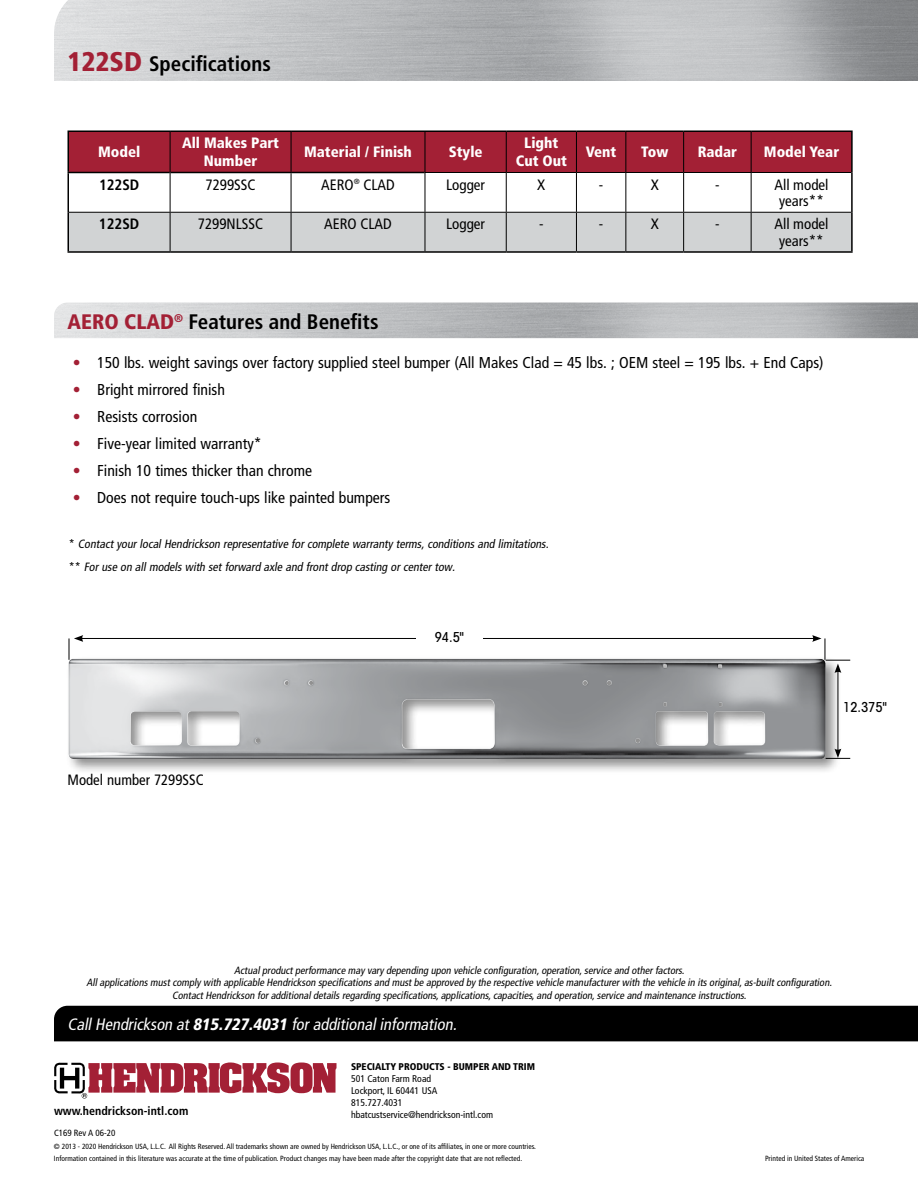
<style>
.page{position:relative;width:918px;height:1188px;background:#fff}
.page>*{position:absolute;margin:0;border:0;box-sizing:border-box;transform-origin:0 0}
.t1{font:700 condensed 21px "Frutiger LT Std";color:#000}
.t2{font:italic condensed 16.5px "Frutiger LT Std";color:#fff}
.t3{font:condensed 15.75px "Frutiger LT Std";color:#000}
.t4{font:condensed 15px/16.5px "Frutiger LT Std";color:#000;text-align:center}
.t5{font:900 condensed 15px/18px "Frutiger LT Std";color:#fff;text-align:center}
.t6{font:700 condensed 15px "Frutiger LT Std";color:#000}
.t7{font:500 condensed 13.5px "ITC Avant Garde Std";color:#000}
.t8{font:italic condensed 12px/22.5px "Frutiger LT Std";color:#000}
.t9{font:700 condensed 12px "Frutiger LT Std";color:#000}
.t10{font:italic condensed 10.5px/12.6px "Frutiger LT Std";color:#000;text-align:center}
.t11{font:condensed 9.75px/12px "Frutiger LT Std";color:#000}
.t12{font:900 condensed 9.75px "Frutiger LT Std";color:#000}
.t13{font:condensed 9px "Frutiger LT Std";color:#000}
.t14{font:condensed 7.5px "Frutiger LT Std";color:#000}
.s1{font-weight:900;font-size:27px;color:#a32035}
.s2{font-weight:900;color:#a32035}
.s3{color:#a32035}
.s4{font-style:normal}
.s5{font-weight:900}
</style>
<div class="page">
<div style="left:69px;top:132px;width:782px;height:40px;background:#a32035"></div>
<div style="left:69px;top:213px;width:782px;height:38px;background:#d1d3d4"></div>
<hr style="left:68px;top:173px;width:1px;height:39px;background:#000">
<hr style="left:68px;top:212px;width:1px;height:39px;background:#000">
<hr style="left:291px;top:173px;width:1px;height:39px;background:#000">
<hr style="left:69px;top:212px;width:101px;height:1px;background:#000">
<hr style="left:170px;top:212px;width:121px;height:1px;background:#000">
<hr style="left:291px;top:212px;width:134px;height:1px;background:#000">
<hr style="left:291px;top:213px;width:1px;height:38px;background:#000">
<hr style="left:291px;top:132px;width:1px;height:40px;background:#000">
<hr style="left:68px;top:130px;width:102px;height:2px;background:#000">
<hr style="left:68px;top:132px;width:1px;height:40px;background:#000">
<hr style="left:68px;top:172px;width:102px;height:1px;background:#000">
<hr style="left:170px;top:172px;width:121px;height:1px;background:#000">
<hr style="left:291px;top:172px;width:134px;height:1px;background:#000">
<hr style="left:425px;top:173px;width:1px;height:39px;background:#000">
<hr style="left:506px;top:173px;width:1px;height:39px;background:#000">
<hr style="left:576px;top:173px;width:1px;height:39px;background:#000">
<hr style="left:625px;top:173px;width:1px;height:39px;background:#000">
<hr style="left:683px;top:173px;width:1px;height:39px;background:#000">
<hr style="left:751px;top:173px;width:1px;height:39px;background:#000">
<hr style="left:425px;top:212px;width:81px;height:1px;background:#000">
<hr style="left:425px;top:213px;width:1px;height:38px;background:#000">
<hr style="left:506px;top:212px;width:70px;height:1px;background:#000">
<hr style="left:506px;top:213px;width:1px;height:38px;background:#000">
<hr style="left:576px;top:212px;width:50px;height:1px;background:#000">
<hr style="left:576px;top:213px;width:1px;height:38px;background:#000">
<hr style="left:626px;top:212px;width:58px;height:1px;background:#000">
<hr style="left:625px;top:213px;width:1px;height:38px;background:#000">
<hr style="left:684px;top:212px;width:67px;height:1px;background:#000">
<hr style="left:683px;top:213px;width:1px;height:38px;background:#000">
<hr style="left:751px;top:212px;width:100px;height:1px;background:#000">
<hr style="left:751px;top:213px;width:1px;height:38px;background:#000">
<hr style="left:425px;top:132px;width:1px;height:40px;background:#000">
<hr style="left:506px;top:132px;width:1px;height:40px;background:#000">
<hr style="left:576px;top:132px;width:1px;height:40px;background:#000">
<hr style="left:625px;top:132px;width:1px;height:40px;background:#000">
<hr style="left:683px;top:132px;width:1px;height:40px;background:#000">
<hr style="left:751px;top:132px;width:1px;height:40px;background:#000">
<hr style="left:425px;top:172px;width:81px;height:1px;background:#000">
<hr style="left:506px;top:172px;width:70px;height:1px;background:#000">
<hr style="left:576px;top:172px;width:50px;height:1px;background:#000">
<hr style="left:626px;top:172px;width:58px;height:1px;background:#000">
<hr style="left:684px;top:172px;width:67px;height:1px;background:#000">
<hr style="left:751px;top:172px;width:100px;height:1px;background:#000">
<hr style="left:170px;top:130px;width:121px;height:2px;background:#000">
<hr style="left:291px;top:130px;width:134px;height:2px;background:#000">
<hr style="left:425px;top:130px;width:81px;height:2px;background:#000">
<hr style="left:506px;top:130px;width:70px;height:2px;background:#000">
<hr style="left:576px;top:130px;width:50px;height:2px;background:#000">
<hr style="left:626px;top:130px;width:58px;height:2px;background:#000">
<hr style="left:684px;top:130px;width:67px;height:2px;background:#000">
<hr style="left:751px;top:130px;width:102px;height:2px;background:#000">
<hr style="left:851px;top:132px;width:2px;height:40px;background:#000">
<hr style="left:851px;top:172px;width:2px;height:40px;background:#000">
<hr style="left:851px;top:212px;width:2px;height:39px;background:#000">
<hr style="left:291px;top:251px;width:134px;height:2px;background:#000">
<hr style="left:425px;top:251px;width:81px;height:2px;background:#000">
<hr style="left:506px;top:251px;width:70px;height:2px;background:#000">
<hr style="left:576px;top:251px;width:50px;height:2px;background:#000">
<hr style="left:626px;top:251px;width:58px;height:2px;background:#000">
<hr style="left:684px;top:251px;width:67px;height:2px;background:#000">
<hr style="left:751px;top:251px;width:102px;height:2px;background:#000">
<hr style="left:170px;top:172px;width:1px;height:40px;background:#000">
<hr style="left:170px;top:213px;width:1px;height:38px;background:#000">
<hr style="left:170px;top:132px;width:1px;height:40px;background:#000">
<hr style="left:68px;top:251px;width:102px;height:2px;background:#000">
<hr style="left:170px;top:251px;width:121px;height:2px;background:#000">
<div style="left:65px;top:655px;width:777px;height:120px;background:#000;opacity:.45"></div>
<img style="left:68px;top:659px;width:758px;height:100px">
<hr style="left:81px;top:638px;width:734px;height:1px;background:#000">
<svg style="left:69px;top:635px;width:14px;height:25px"></svg>
<hr style="left:838px;top:671px;width:1px;height:80px;background:#000">
<svg style="left:826px;top:749px;width:24px;height:10px"></svg>
<svg style="left:812px;top:635px;width:38px;height:38px"></svg>
<div style="left:416px;top:632px;width:67px;height:12px;background:#fff"></div>
<div style="left:54px;top:1006px;width:864px;height:35px;background:#000"></div>
<svg style="left:54px;top:1062px;width:283px;height:37px"></svg>
<h1 class="t1" style="left:68px;top:51px;width:205px"><span class="s1">122SD</span> Specifications</h1>
<h3 class="t5" style="left:98px;top:143px;width:44px">Model</h3>
<h3 class="t5" style="left:182px;top:134px;width:98px">All Makes Part<br>Number</h3>
<h3 class="t5" style="left:304px;top:143px;width:109px">Material / Finish</h3>
<h3 class="t5" style="left:449px;top:143px;width:35px">Style</h3>
<h3 class="t5" style="left:516px;top:134px;width:53px">Light<br>Cut Out</h3>
<h3 class="t5" style="left:586px;top:143px;width:32px">Vent</h3>
<h3 class="t5" style="left:641px;top:143px;width:29px">Tow</h3>
<h3 class="t5" style="left:698px;top:143px;width:41px">Radar</h3>
<h3 class="t5" style="left:764px;top:143px;width:77px">Model Year</h3>
<h3 class="t6" style="left:99px;top:176px;width:42px">122SD</h3>
<h3 class="t4" style="left:206px;top:176px;width:52px">7299SSC</h3>
<h3 class="t4" style="left:321px;top:176px;width:75px">AERO<sup>®</sup> CLAD</h3>
<h3 class="t4" style="left:446px;top:176px;width:40px">Logger</h3>
<h3 class="t4" style="left:537px;top:176px;width:10px">X</h3>
<h3 class="t4" style="left:599px;top:176px;width:6px">-</h3>
<h3 class="t4" style="left:651px;top:176px;width:10px">X</h3>
<h3 class="t4" style="left:715px;top:176px;width:6px">-</h3>
<h3 class="t4" style="left:774px;top:176px;width:56px">All model years**</h3>
<h3 class="t6" style="left:99px;top:215px;width:42px">122SD</h3>
<h3 class="t4" style="left:198px;top:216px;width:67px">7299NLSSC</h3>
<h3 class="t4" style="left:324px;top:216px;width:69px">AERO CLAD</h3>
<h3 class="t4" style="left:446px;top:216px;width:40px">Logger</h3>
<h3 class="t4" style="left:539px;top:216px;width:6px">-</h3>
<h3 class="t4" style="left:599px;top:216px;width:6px">-</h3>
<h3 class="t4" style="left:651px;top:216px;width:10px">X</h3>
<h3 class="t4" style="left:715px;top:216px;width:6px">-</h3>
<h3 class="t4" style="left:774px;top:216px;width:56px">All model years**</h3>
<h1 class="t1" style="left:67px;top:309px;width:313px"><span class="s2">AERO CLAD</span><sup>®</sup> Features and Benefits</h1>
<h3 class="t3" style="left:73px;top:354px;width:752px"><span class="s3">•</span> 150 lbs. weight savings over factory supplied steel bumper (All Makes Clad = 45 lbs. ; OEM steel = 195 lbs. + End Caps)</h3>
<h3 class="t3" style="left:73px;top:381px;width:154px"><span class="s3">•</span> Bright mirrored finish</h3>
<h3 class="t3" style="left:73px;top:408px;width:126px"><span class="s3">•</span> Resists corrosion</h3>
<h3 class="t3" style="left:73px;top:435px;width:190px"><span class="s3">•</span> Five-year limited warranty*</h3>
<h3 class="t3" style="left:73px;top:462px;width:241px"><span class="s3">•</span> Finish 10 times thicker than chrome</h3>
<h3 class="t3" style="left:73px;top:489px;width:319px"><span class="s3">•</span> Does not require touch-ups like painted bumpers</h3>
<p class="t8" style="left:69px;top:533px;width:484px"><span class="s4">*</span> ContactyourlocalHendrickson representative forcomplete warranty terms,conditionsand limitations. <span class="s4">* *</span> Foruse on allmodelswith setforward axle and frontdrop casting orcentertow.</p>
<h3 class="t4" style="left:68px;top:772px;width:138px">Model number 7299SSC</h3>
<p class="t7" style="left:435px;top:628px;width:31px">94.5"</p>
<p class="t7" style="left:843px;top:699px;width:45px">12.375"</p>
<p class="t10" style="left:86px;top:964px;width:749px">Actualproductperformance may vary depending upon vehicle configuration,operation,service and otherfactors.<br>Allapplicationsmustcomply with applicable Hendrickson specificationsand mustbe approved by the respective vehicle manufacturerwith the vehicle in itsoriginal,as-builtconfiguration.<br>ContactHendrickson foradditionaldetailsregarding specifications,applications,capacities,and operation,service and maintenance instructions.</p>
<h2 class="t2" style="left:68px;top:1014px;width:394px">CallHendrickson at<span class="s5">815.727.4031</span> foradditionalinformation.</h2>
<p class="t12" style="left:351px;top:1061px;width:186px">SPECIALTY PRODUCTS - BUMPER AND TRIM</p>
<p class="t11" style="left:351px;top:1073px;width:144px">501 Caton Farm Road<br>Lockport, IL 60441 USA<br>815.727.4031 hbatcustservice@hendrickson-intl.com</p>
<p class="t9" style="left:54px;top:1104px;width:136px">www.hendrickson-intl.com</p>
<p class="t13" style="left:54px;top:1128px;width:63px">C169 Rev A 06-20</p>
<p class="t14" style="left:54px;top:1154px;width:470px">Information contained in this literature was accurate at the time of publication. Product changes may have been made after the copyright date that are not reflected.</p>
<p class="t14" style="left:54px;top:1142px;width:484px">© 2013 - 2020 Hendrickson USA, L.L.C. All Rights Reserved. All trademarks shown are owned by Hendrickson USA, L.L.C., or one of its affiliates, in one or more countries.</p>
<p class="t14" style="left:765px;top:1154px;width:101px">Printed in United States of America</p>
</div>
